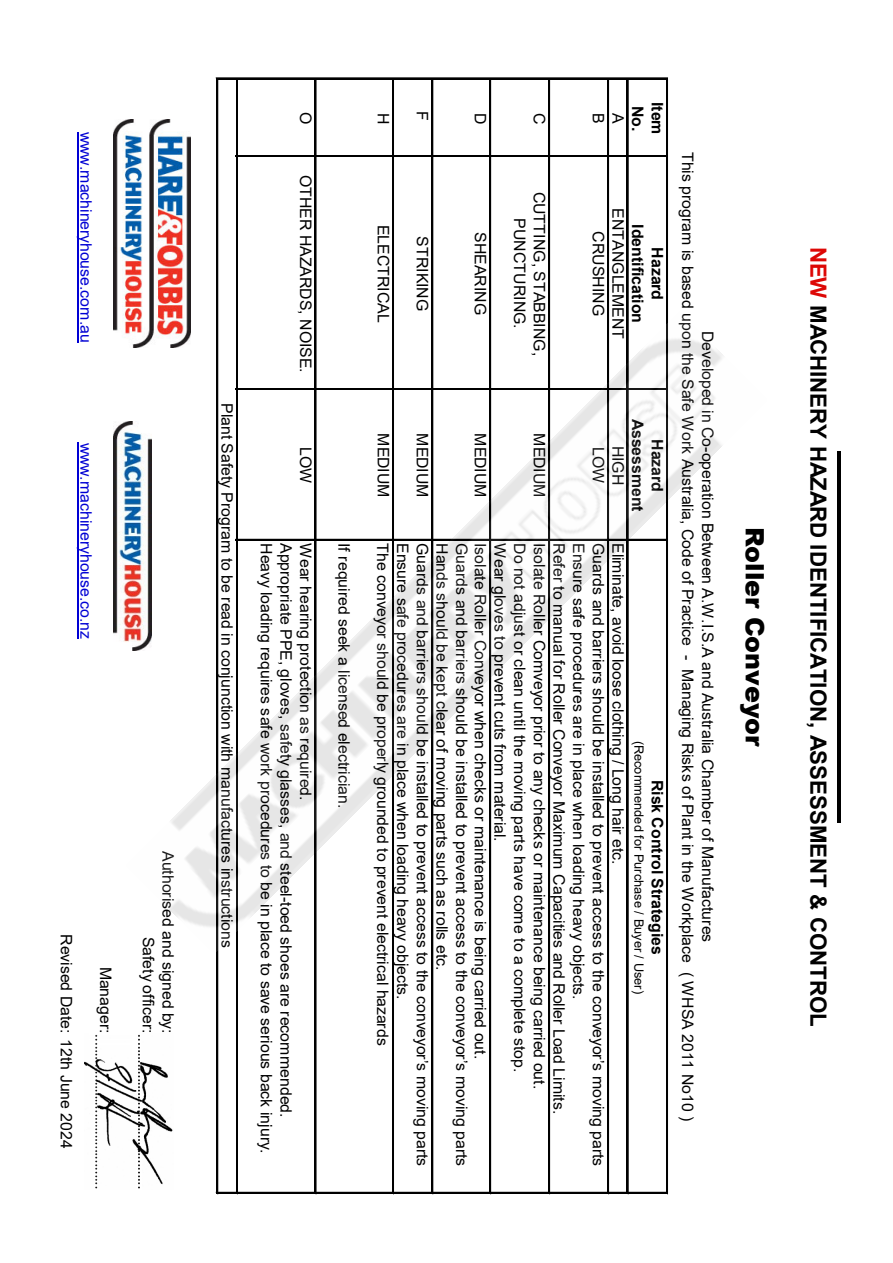
<style>
.page{position:relative;width:893px;height:1263px;background:#fff}
.page>*{position:absolute;margin:0;border:0;box-sizing:border-box;transform-origin:0 0}
.t1{font:900 25.35px "Arial";color:#000}
.t2{font:700 22.35px "Arial";letter-spacing:-.005em;color:#000}
.t3{font:15.9px/20.1px "Arial";color:#000;text-align:center}
.t4{font:700 15.9px/19.6px "Arial";color:#000;text-align:center}
.t5{font:15.9px "Arial";color:#0000d4}
.t6{font:12.75px "Arial";letter-spacing:-.005em;color:#000}
.s1{color:#dd0806}
</style>
<div class="page">
<hr style="left:838px;top:451px;width:3px;height:371px;background:#000">
<hr style="left:78px;top:132px;width:1px;height:211px;background:#0000d4">
<hr style="left:78px;top:443px;width:1px;height:196px;background:#0000d4">
<hr style="left:216px;top:78px;width:451px;height:1px;background:#000">
<hr style="left:236px;top:155px;width:430px;height:1px;background:#000">
<hr style="left:236px;top:156px;width:430px;height:1px;background:#000">
<hr style="left:216px;top:1192px;width:450px;height:2px;background:#000">
<hr style="left:667px;top:79px;width:1px;height:1115px;background:#000">
<hr style="left:666px;top:79px;width:1px;height:1115px;background:#000">
<hr style="left:628px;top:79px;width:1px;height:1115px;background:#000">
<hr style="left:627px;top:79px;width:1px;height:1115px;background:#000">
<hr style="left:607px;top:79px;width:2px;height:1115px;background:#000">
<hr style="left:548px;top:79px;width:2px;height:1115px;background:#000">
<hr style="left:489px;top:79px;width:2px;height:1115px;background:#000">
<hr style="left:433px;top:79px;width:1px;height:1115px;background:#000">
<hr style="left:431px;top:79px;width:2px;height:1115px;background:#000">
<hr style="left:393px;top:79px;width:1px;height:1115px;background:#000">
<hr style="left:392px;top:79px;width:1px;height:1115px;background:#000">
<hr style="left:316px;top:79px;width:1px;height:1115px;background:#000">
<hr style="left:314px;top:79px;width:2px;height:1115px;background:#000">
<hr style="left:237px;top:79px;width:1px;height:1115px;background:#000">
<hr style="left:236px;top:79px;width:1px;height:1115px;background:#000">
<hr style="left:216px;top:79px;width:2px;height:1115px;background:#000">
<img style="left:85px;top:1034px;width:88px;height:155px">
<img style="left:114px;top:119px;width:76px;height:215px">
<img style="left:114px;top:421px;width:12px;height:221px">
<img style="left:126px;top:311px;width:597px;height:641px">
<p class="t5" style="left:97px;top:132px;width:212px;rotate:90deg">www.machineryhouse.com.au</p>
<p class="t5" style="left:97px;top:443px;width:198px;rotate:90deg">www.machineryhouse.co.nz</p>
<p class="t3" style="left:77px;top:934px;width:216px;rotate:90deg">Revised Date: 12th June 2024</p>
<p class="t3" style="left:116px;top:966px;width:68px;rotate:90deg">Manager:</p>
<p class="t3" style="left:178px;top:851px;width:184px;rotate:90deg">Authorised and signed by:</p>
<p class="t3" style="left:159px;top:936px;width:98px;rotate:90deg">Safety officer:</p>
<p class="t3" style="left:237px;top:403px;width:546px;rotate:90deg">Plant Safety Program to be read in conjunction with manufactures instructions</p>
<p class="t3" style="left:316px;top:112px;width:14px;rotate:90deg">O</p>
<p class="t3" style="left:316px;top:175px;width:200px;rotate:90deg">OTHER HAZARDS, NOISE.</p>
<p class="t3" style="left:316px;top:447px;width:38px;rotate:90deg">LOW</p>
<p class="t3" style="left:393px;top:113px;width:13px;rotate:90deg">H</p>
<p class="t3" style="left:433px;top:111px;width:11px;rotate:90deg">F</p>
<p class="t3" style="left:393px;top:225px;width:99px;rotate:90deg">ELECTRICAL</p>
<p class="t3" style="left:433px;top:236px;width:76px;rotate:90deg">STRIKING</p>
<p class="t3" style="left:393px;top:433px;width:66px;rotate:90deg">MEDIUM</p>
<p class="t3" style="left:433px;top:433px;width:66px;rotate:90deg">MEDIUM</p>
<p class="t3" style="left:490px;top:113px;width:13px;rotate:90deg">D</p>
<p class="t3" style="left:490px;top:232px;width:84px;rotate:90deg">SHEARING</p>
<p class="t3" style="left:549px;top:113px;width:13px;rotate:90deg">C</p>
<p class="t3" style="left:549px;top:192px;width:166px;rotate:90deg">CUTTING, STABBING,</p>
<p class="t3" style="left:530px;top:218px;width:112px;rotate:90deg">PUNCTURING.</p>
<p class="t3" style="left:490px;top:433px;width:66px;rotate:90deg">MEDIUM</p>
<p class="t3" style="left:549px;top:433px;width:66px;rotate:90deg">MEDIUM</p>
<p class="t3" style="left:608px;top:113px;width:12px;rotate:90deg">B</p>
<p class="t3" style="left:628px;top:113px;width:12px;rotate:90deg">A</p>
<p class="t4" style="left:647px;top:106px;width:27px;rotate:90deg">No.</p>
<p class="t4" style="left:667px;top:102px;width:34px;rotate:90deg">Item</p>
<p class="t3" style="left:628px;top:208px;width:132px;rotate:90deg">ENTANGLEMENT</p>
<p class="t4" style="left:667px;top:224px;width:100px;rotate:90deg">Hazard<br>Identification</p>
<p class="t3" style="left:608px;top:231px;width:86px;rotate:90deg">CRUSHING</p>
<p class="t4" style="left:647px;top:419px;width:94px;rotate:90deg">Assessment</p>
<p class="t3" style="left:628px;top:446px;width:41px;rotate:90deg">HIGH</p>
<p class="t3" style="left:608px;top:447px;width:38px;rotate:90deg">LOW</p>
<p class="t4" style="left:667px;top:439px;width:54px;rotate:90deg">Hazard</p>
<p class="t3" style="left:277px;top:543px;width:612px;rotate:90deg">Heavy loading requires safe work procedures to be in place to save serious back injury.</p>
<p class="t3" style="left:296px;top:543px;width:576px;rotate:90deg">Appropriate PPE, gloves, safety glasses, and steel-toed shoes are recommended.</p>
<p class="t3" style="left:316px;top:543px;width:259px;rotate:90deg">Wear hearing protection as required.</p>
<p class="t3" style="left:354px;top:543px;width:266px;rotate:90deg">If required seek a licensed electrician.</p>
<p class="t3" style="left:393px;top:543px;width:504px;rotate:90deg">The conveyor should be properly grounded to prevent electrical hazards</p>
<p class="t3" style="left:589px;top:543px;width:458px;rotate:90deg">Ensure safe procedures are in place when loading heavy objects.</p>
<p class="t3" style="left:433px;top:543px;width:625px;rotate:90deg">Guards and barriers should be installed to prevent access to the conveyor’s moving parts</p>
<p class="t3" style="left:510px;top:543px;width:300px;rotate:90deg">Wear gloves to prevent cuts from material.</p>
<p class="t3" style="left:472px;top:543px;width:625px;rotate:90deg">Guards and barriers should be installed to prevent access to the conveyor’s moving parts</p>
<p class="t3" style="left:608px;top:543px;width:625px;rotate:90deg">Guards and barriers should be installed to prevent access to the conveyor’s moving parts</p>
<p class="t3" style="left:628px;top:543px;width:323px;rotate:90deg">Eliminate, avoid loose clothing / Long hair etc.</p>
<p class="t3" style="left:452px;top:543px;width:429px;rotate:90deg">Hands should be kept clear of moving parts such as rolls etc.</p>
<p class="t3" style="left:530px;top:543px;width:530px;rotate:90deg">Do not adjust or clean until the moving parts have come to a complete stop.</p>
<p class="t3" style="left:549px;top:543px;width:547px;rotate:90deg">Isolate Roller Comveyor prior to any checks or maintenance being carried out.</p>
<p class="t3" style="left:413px;top:543px;width:458px;rotate:90deg">Ensure safe procedures are in place when loading heavy objects.</p>
<p class="t3" style="left:569px;top:543px;width:573px;rotate:90deg">Refer to manual for Roller Conveyor Maximum Capacities and Roller Load Limits.</p>
<p class="t3" style="left:490px;top:543px;width:517px;rotate:90deg">Isolate Roller Conveyor when checks or maintenance is being carried out.</p>
<p class="t6" style="left:648px;top:740px;width:255px;rotate:90deg">(Recommended for Purchase / Buyer / User)</p>
<p class="t4" style="left:667px;top:780px;width:177px;rotate:90deg">Risk Control Strategies</p>
<p class="t3" style="left:718px;top:152px;width:971px;rotate:90deg">Developed in Co-operation Between A.W.I.S.A and Australia Chamber of Manufactures<br>This program is based upon the Safe Work Australia, Code of Practice - Managing Risks of Plant in the Workplace ( WHSA 2011 No10 )</p>
<h1 class="t1" style="left:773px;top:527px;width:222px;rotate:90deg">Roller Conveyor</h1>
<h2 class="t2" style="left:834px;top:247px;width:781px;rotate:90deg"><span class="s1">NEW</span> MACHINERY HAZARD IDENTIFICATION, ASSESSMENT &amp; CONTROL</h2>
</div>
